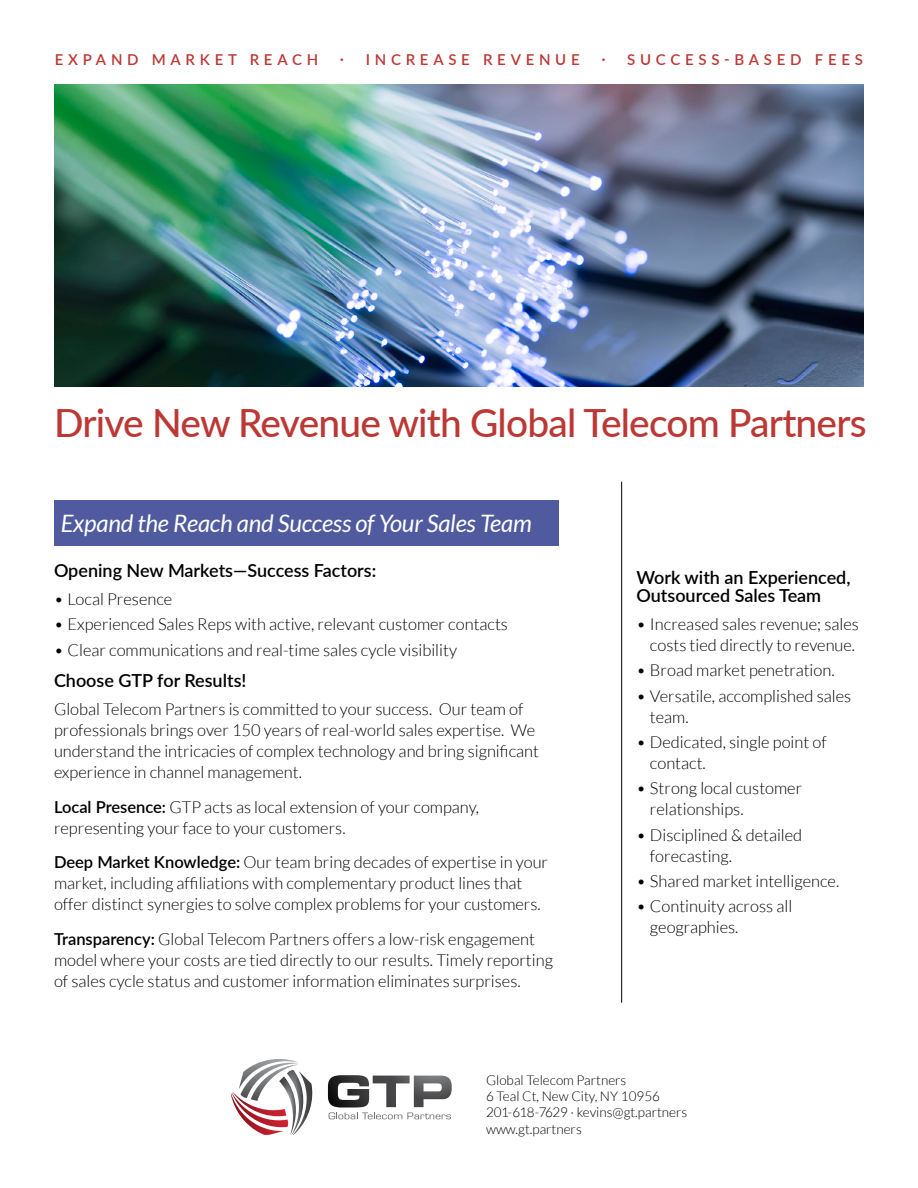
<style>
.page{position:relative;width:918px;height:1188px;background:#fff}
.page>*{position:absolute;margin:0;border:0;box-sizing:border-box;transform-origin:0 0}
.t1{font:500 38.85px "Lato";letter-spacing:-.02em;color:#bc3835}
.t2{font:italic 24px "Lato";letter-spacing:-.01em;color:#fff}
.t3{font:600 18px/18px "Lato";color:#000}
.t4{font:300 16.5px/21px "Lato";color:#000}
.t5{font:600 15px "Lato";letter-spacing:.315em;color:#bc3835}
.t6{font:300 13.5px/16.5px "Lato";color:#000}
.s1{font-weight:600}
</style>
<div class="page">
<div style="left:54px;top:501px;width:504px;height:45px;background:#4f5b9e"></div>
<img style="left:54px;top:84px;width:810px;height:303px">
<hr style="left:621px;top:482px;width:1px;height:521px;background:#000">
<svg style="left:231px;top:1059px;width:82px;height:76px"></svg>
<svg style="left:328px;top:1075px;width:124px;height:44px"></svg>
<p class="t5" style="left:55px;top:48px;width:265px">EXPAND MARKET REACH</p>
<p class="t5" style="left:340px;top:48px;width:241px">· INCREASE REVENUE</p>
<p class="t5" style="left:601px;top:48px;width:263px">· SUCCESS-BASED FEES</p>
<h1 class="t1" style="left:54px;top:395px;width:814px">Drive New Revenue with Global Telecom Partners</h1>
<h2 class="t2" style="left:61px;top:510px;width:473px">Expand the Reach and Success of Your Sales Team</h2>
<p class="t3" style="left:54px;top:561px;width:324px">Opening New Markets—Success Factors:</p>
<p class="t4" style="left:54px;top:589px;width:120px">• Local Presence</p>
<p class="t4" style="left:54px;top:614px;width:456px">• Experienced Sales Reps with active, relevant customer contacts</p>
<p class="t4" style="left:54px;top:639px;width:405px">• Clear communications and real-time sales cycle visibility</p>
<p class="t3" style="left:54px;top:671px;width:194px">Choose GTP for Results!</p>
<p class="t4" style="left:54px;top:699px;width:487px">Global Telecom Partners is committed to your success. Our team of professionals brings over 150 years of real-world sales expertise. We understand the intricacies of complex technology and bring significant experience in channel management.</p>
<p class="t4" style="left:54px;top:796px;width:426px"><span class="s1">Local Presence:</span> GTP acts as local extension of your company, representing your face to your customers.</p>
<p class="t4" style="left:54px;top:852px;width:496px"><span class="s1">Deep Market Knowledge:</span> Our team bring decades of expertise in your market, including affiliations with complementary product lines that offer distinct synergies to solve complex problems for your customers.</p>
<p class="t4" style="left:54px;top:928px;width:500px"><span class="s1">Transparency:</span> Global Telecom Partners offers a low-risk engagement model where your costs are tied directly to our results. Timely reporting of sales cycle status and customer information eliminates surprises.</p>
<p class="t3" style="left:636px;top:568px;width:216px">Work with an Experienced,<br>Outsourced Sales Team</p>
<p class="t4" style="left:636px;top:614px;width:224px;text-align:center">• Increased sales revenue; sales costs tied directly to revenue.</p>
<p class="t4" style="left:636px;top:660px;width:200px">• Broad market penetration.</p>
<p class="t4" style="left:650px;top:685px;width:203px;text-indent:-13px">• Versatile, accomplished sales team.</p>
<p class="t4" style="left:650px;top:732px;width:178px;text-indent:-13px">• Dedicated, single point of contact.</p>
<p class="t4" style="left:650px;top:778px;width:154px;text-indent:-13px">• Strong local customer relationships.</p>
<p class="t4" style="left:650px;top:824px;width:154px;text-indent:-13px">• Disciplined &amp; detailed forecasting.</p>
<p class="t4" style="left:636px;top:871px;width:204px">• Shared market intelligence.</p>
<p class="t4" style="left:650px;top:896px;width:144px;text-indent:-13px">• Continuity across all geographies.</p>
<p class="t6" style="left:486px;top:1071px;width:203px">Global Telecom Partners<br>6 Teal Ct, New City, NY 10956<br>201-618-7629 · kevins@gt.partners www.gt.partners</p>
</div>
